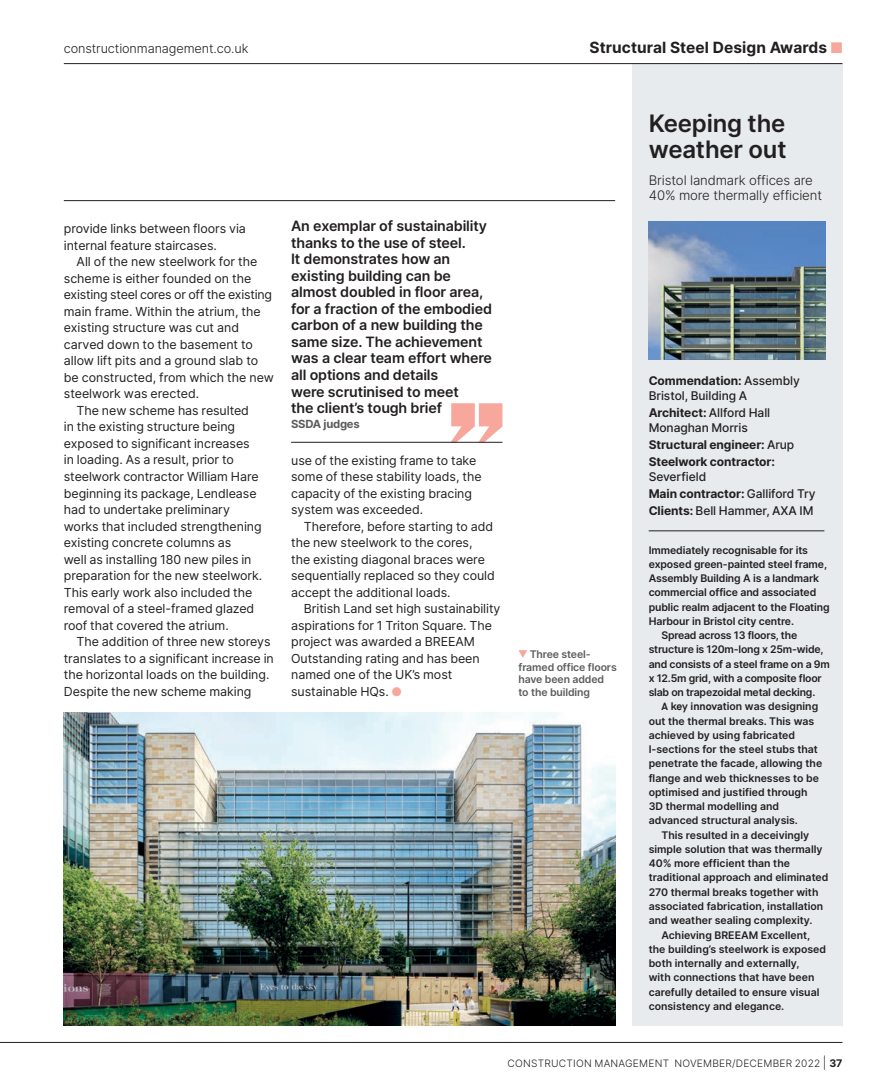
<style>
.page{position:relative;width:885px;height:1085px;background:#fff}
.page>*{position:absolute;margin:0;border:0;box-sizing:border-box;transform-origin:0 0}
.t1{font:600 24px/25.5px "Inter";letter-spacing:-.01em;color:#231f20}
.t2{font:700 15.45px "Inter";letter-spacing:.005em;color:#231f20}
.t3{font:600 14.25px/16.5px "Inter";letter-spacing:-.01em;color:#231f20}
.t4{font:300 13.2px/15px "Inter";letter-spacing:-.01em;color:#231f20}
.t5{font:300 12.75px "Inter";letter-spacing:-.01em;color:#231f20}
.t6{font:12.45px/16.5px "Inter";letter-spacing:-.005em;color:#231f20}
.t7{font:500 12px/15px "Inter";letter-spacing:-.005em;color:#231f20}
.t8{font:700 12px/17.1px "Inter";letter-spacing:-.005em;color:#231f20}
.t9{font:700 11.25px "Inter";letter-spacing:-.02em;color:#5c5c5f}
.t10{font:600 10.5px "Inter";color:#231f20}
.t11{font:600 10.5px "Inter";letter-spacing:-.02em;color:#231f20}
.t12{font:600 10.5px/12.8px "Inter";letter-spacing:-.01em;color:#5c5c5f}
.t13{font:300 10.2px "Inter";letter-spacing:.02em;color:#231f20}
.s1{color:#f7a79c}
.s2{font-weight:700}
.s3{font-weight:500}
.s4{font-family:"Maison Neue";font-weight:700}
.s5{font-size:12px}
.s6{font-weight:700;font-size:10.5px}
</style>
<div class="page">
<div style="left:632px;top:63px;width:210px;height:962px;background:#e7ebed"></div>
<hr style="left:648px;top:530px;width:176px;height:1px;background:#231f20">
<img style="left:648px;top:222px;width:177px;height:137px">
<hr style="left:64px;top:200px;width:551px;height:1px;background:#231f20">
<hr style="left:0;top:1041px;width:842px;height:1px;background:#231f20">
<hr style="left:64px;top:63px;width:778px;height:1px;background:#231f20">
<img style="left:64px;top:712px;width:551px;height:313px">
<svg style="left:450px;top:403px;width:52px;height:39px"></svg>
<hr style="left:291px;top:442px;width:211px;height:1px;background:#231f20">
<svg style="left:518px;top:650px;width:9px;height:7px"></svg>
<p class="t5" style="left:64px;top:40px;width:186px">constructionmanagement.co.uk</p>
<p class="t2" style="left:589px;top:37px;width:254px">Structural Steel Design Awards <span class="s1">■</span></p>
<p class="t6" style="left:64px;top:220px;width:184px">provide links between floors via internal feature staircases.</p>
<p class="t6" style="left:77px;top:253px;width:182px">All of the new steelwork for the</p>
<p class="t6" style="left:64px;top:270px;width:189px">scheme is either founded on the</p>
<p class="t6" style="left:64px;top:286px;width:210px">existing steel cores or off the existing</p>
<p class="t6" style="left:64px;top:303px;width:198px">main frame. Within the atrium, the</p>
<p class="t6" style="left:64px;top:319px;width:177px">existing structure was cut and</p>
<p class="t6" style="left:64px;top:336px;width:191px">carved down to the basement to</p>
<p class="t6" style="left:64px;top:352px;width:196px">allow lift pits and a ground slab to</p>
<p class="t6" style="left:64px;top:369px;width:212px">be constructed, from which the new</p>
<p class="t6" style="left:64px;top:385px;width:137px">steelwork was erected.</p>
<p class="t6" style="left:77px;top:402px;width:174px">The new scheme has resulted</p>
<p class="t6" style="left:64px;top:418px;width:173px">in the existing structure being</p>
<p class="t6" style="left:64px;top:435px;width:187px">exposed to significant increases</p>
<p class="t6" style="left:64px;top:451px;width:171px">in loading. As a result, prior to</p>
<p class="t6" style="left:64px;top:468px;width:196px">steelwork contractor William Hare</p>
<p class="t6" style="left:64px;top:484px;width:194px">beginning its package, Lendlease</p>
<p class="t6" style="left:64px;top:501px;width:168px">had to undertake preliminary</p>
<p class="t6" style="left:64px;top:517px;width:199px">works that included strengthening</p>
<p class="t6" style="left:64px;top:534px;width:169px">existing concrete columns as</p>
<p class="t6" style="left:64px;top:550px;width:189px">well as installing 180 new piles in</p>
<p class="t6" style="left:64px;top:567px;width:200px">preparation for the new steelwork.</p>
<p class="t6" style="left:64px;top:583px;width:190px">This early work also included the</p>
<p class="t6" style="left:64px;top:600px;width:192px">removal of a steel-framed glazed</p>
<p class="t6" style="left:64px;top:616px;width:166px">roof that covered the atrium.</p>
<p class="t6" style="left:77px;top:633px;width:195px">The addition of three new storeys</p>
<p class="t6" style="left:64px;top:649px;width:211px">translates to a significant increase in</p>
<p class="t6" style="left:64px;top:666px;width:207px">the horizontal loads on the building.</p>
<p class="t6" style="left:64px;top:682px;width:189px">Despite the new scheme making</p>
<p class="t3" style="left:291px;top:217px;width:202px">An exemplar of sustainability thanks to the use of steel.<br>It demonstrates how an existing building can be almost doubled in floor area, for a fraction of the embodied carbon of a new building the same size. The achievement was a clear team effort where all options and details<br>were scrutinised to meet<br>the client’s tough brief</p>
<p class="t9" style="left:291px;top:415px;width:70px">SSDA judges</p>
<p class="t6" style="left:291px;top:451px;width:192px">use of the existing frame to take some of these stability loads, the capacity of the existing bracing system was exceeded.</p>
<p class="t6" style="left:291px;top:517px;width:205px;text-indent:13px">Therefore, before starting to add the new steelwork to the cores,<br>the existing diagonal braces were sequentially replaced so they could accept the additional loads.</p>
<p class="t6" style="left:291px;top:600px;width:211px;text-indent:13px">British Land set high sustainability aspirations for 1 Triton Square. The project was awarded a BREEAM<br>Outstanding rating and has been named one of the UK’s most sustainable HQs. <span class="s1">●</span></p>
<p class="t12" style="left:518px;top:647px;width:100px;text-indent:11px">Three steel&shy;framed office floors have been added to the building</p>
<h1 class="t1" style="left:648px;top:110px;width:139px">Keeping the weather out</h1>
<p class="t4" style="left:648px;top:173px;width:175px">Bristol landmark offices are<br>40% more thermally efficient</p>
<p class="t7" style="left:648px;top:372px;width:153px"><span class="s2">Commendation:</span> Assembly<br>Bristol, Building A</p>
<p class="t7" style="left:648px;top:405px;width:123px"><span class="s2">Architect:</span> Allford Hall<br>Monaghan Morris</p>
<p class="t8" style="left:648px;top:436px;width:147px">Structural engineer: <span class="s3">Arup<br></span>Steelwork contractor:</p>
<p class="t7" style="left:648px;top:468px;width:168px;line-height:17.1px">Severfield<br><span class="s2">Main contractor:</span> Galliford Try<br><span class="s2">Clients:</span> Bell Hammer, AXA IM</p>
<p class="t10" style="left:648px;top:542px;width:161px">Immediately recognisable for its</p>
<p class="t10" style="left:648px;top:556px;width:180px">exposed green-painted steel frame,</p>
<p class="t10" style="left:648px;top:570px;width:172px">Assembly Building A is a landmark</p>
<p class="t10" style="left:648px;top:584px;width:169px">commercial office and associated</p>
<p class="t10" style="left:648px;top:599px;width:182px">public realm adjacent to the Floating</p>
<p class="t10" style="left:648px;top:613px;width:147px">Harbour in Bristol city centre.</p>
<p class="t11" style="left:661px;top:627px;width:137px">Spread across 13 floors, the</p>
<p class="t11" style="left:648px;top:641px;width:176px">structure is 120m-long x 25m-wide,</p>
<p class="t11" style="left:648px;top:656px;width:183px">and consists of a steel frame on a 9m</p>
<p class="t11" style="left:648px;top:670px;width:174px">x 12.5m grid, with a composite floor</p>
<p class="t11" style="left:648px;top:684px;width:168px">slab on trapezoidal metal decking.</p>
<p class="t10" style="left:661px;top:698px;width:158px"><span class="s4">A key innova</span>tion was designing</p>
<p class="t10" style="left:648px;top:713px;width:167px">out the thermal breaks. This was</p>
<p class="t10" style="left:648px;top:727px;width:148px">achieved by using fabricated</p>
<p class="t10" style="left:648px;top:741px;width:171px">I-sections for the steel stubs that</p>
<p class="t10" style="left:648px;top:755px;width:175px">penetrate the facade, allowing the</p>
<p class="t10" style="left:648px;top:770px;width:172px">flange and web thicknesses to be</p>
<p class="t10" style="left:648px;top:784px;width:160px">optimised and justified through</p>
<p class="t10" style="left:648px;top:798px;width:132px">3D thermal modelling and</p>
<p class="t10" style="left:648px;top:812px;width:151px">advanced structural analysis.</p>
<p class="t10" style="left:661px;top:827px;width:149px">This resulted in a deceivingly</p>
<p class="t10" style="left:648px;top:841px;width:175px">simple solution that was thermally</p>
<p class="t10" style="left:648px;top:855px;width:143px">40% more efficient than the</p>
<p class="t10" style="left:648px;top:869px;width:181px">traditional approach and eliminated</p>
<p class="t10" style="left:648px;top:884px;width:171px">270 thermal breaks together with</p>
<p class="t10" style="left:648px;top:898px;width:176px">associated fabrication, installation</p>
<p class="t10" style="left:648px;top:912px;width:165px">and weather sealing complexity.</p>
<p class="t10" style="left:661px;top:926px;width:150px">Achieving BREEAM Excellent,</p>
<p class="t10" style="left:648px;top:941px;width:179px">the building’s steelwork is exposed</p>
<p class="t10" style="left:648px;top:955px;width:152px">both internally and externally,</p>
<p class="t10" style="left:648px;top:969px;width:167px">with connections that have been</p>
<p class="t10" style="left:648px;top:983px;width:172px">carefully detailed to ensure visual</p>
<p class="t10" style="left:648px;top:998px;width:137px">consistency and elegance.</p>
<p class="t13" style="left:507px;top:1055px;width:336px">CONSTRUCTION MANAGEMENT NOVEMBER/DECEMBER 2022 <span class="s5">|</span> <span class="s6">37</span></p>
</div>
